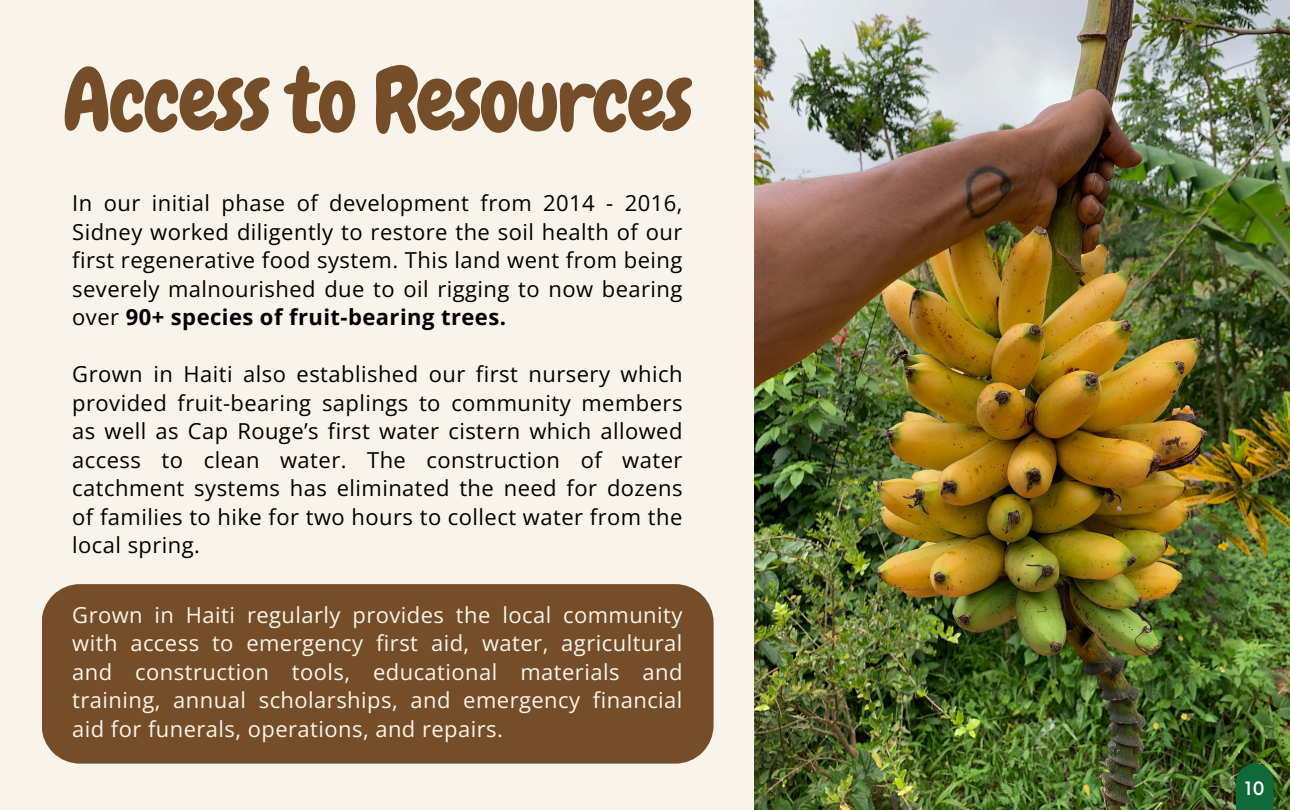
<style>
.page{position:relative;width:1290px;height:810px;background:#f8f4eb}
.page>*{position:absolute;margin:0;border:0;box-sizing:border-box;transform-origin:0 0}
.t1{font:88px "Chewy";letter-spacing:-.025em;color:#754d29}
.t2{font:22px/28.5px "Open Sans";letter-spacing:.02em;color:#000;text-align:justify}
.t3{font:22px/28.5px "Open Sans";letter-spacing:.02em;color:#f8f4eb;text-align:justify}
.t4{font:500 18px "Now";color:#fff}
.s1{font-weight:700}
</style>
<div class="page">
<div style="left:42px;top:584px;width:672px;height:180px;background:#754d29"></div>
<img style="left:754px;top:0;width:536px;height:810px">
<svg style="left:1236px;top:764px;width:38px;height:46px;background:#146837"></svg>
<h1 class="t1" style="left:62px;top:44px;width:632px">Access to Resources</h1>
<p class="t2" style="left:72px;top:188px;width:612px">In our initial phase of development from 2014 - 2016, Sidney worked diligently to restore the soil health of our first regenerative food system. This land went from being severely malnourished due to oil rigging to now bearing over <span class="s1">90+ species of fruit-bearing trees.</span></p>
<p class="t2" style="left:72px;top:359px;width:612px">Grown in Haiti also established our first nursery which provided fruit-bearing saplings to community members as well as Cap Rouge’s first water cistern which allowed access to clean water. The construction of water catchment systems has eliminated the need for dozens of families to hike for two hours to collect water from the local spring.</p>
<p class="t3" style="left:72px;top:600px;width:612px">Grown in Haiti regularly provides the local community with access to emergency first aid, water, agricultural and construction tools, educational materials and training, annual scholarships, and emergency financial aid for funerals, operations, and repairs.</p>
<p class="t4" style="left:1245px;top:775px;width:21px">10</p>
</div>
